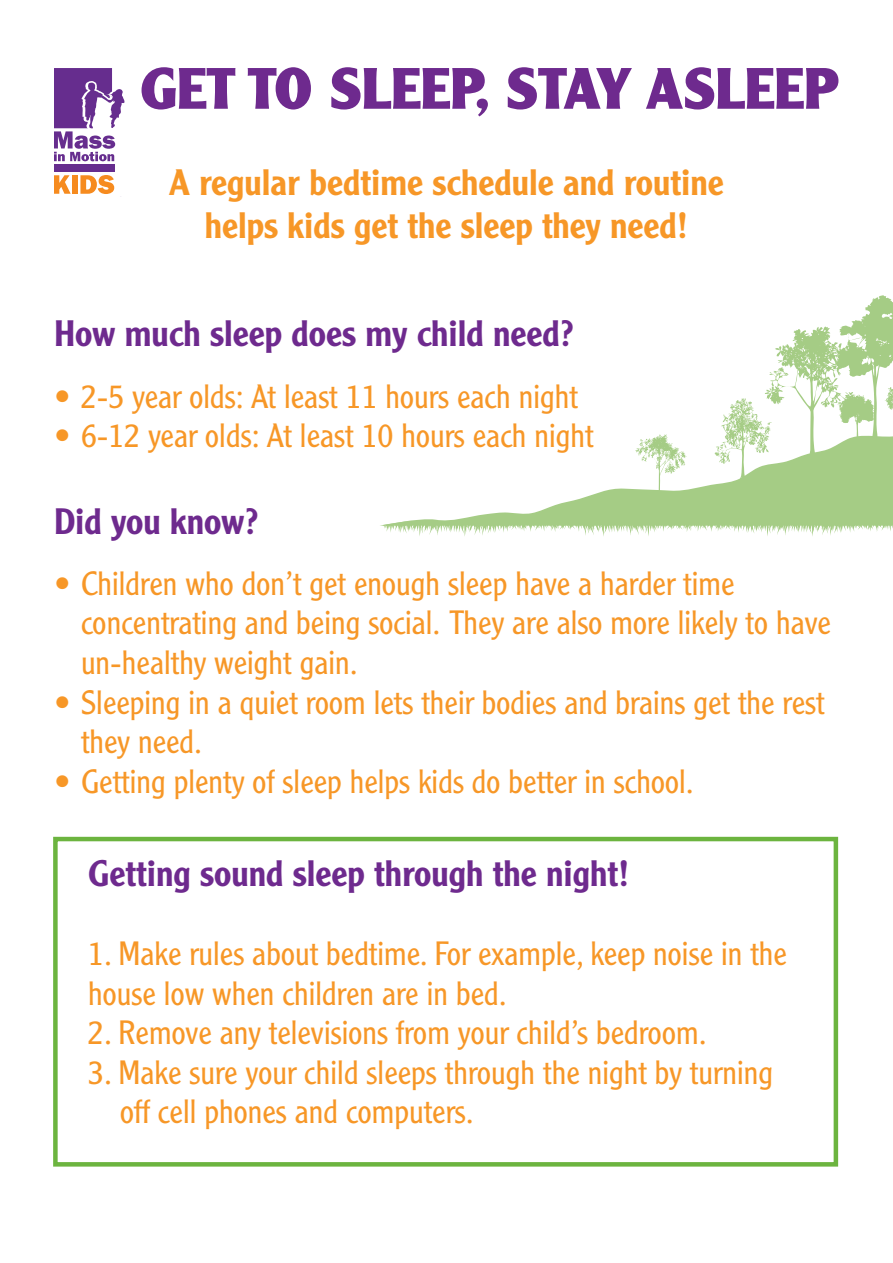
<style>
.page{position:relative;width:893px;height:1263px;background:#fff}
.page>*{position:absolute;margin:0;border:0;box-sizing:border-box;transform-origin:0 0}
.t1{font:900 57px "Clearface Gothic LT Std";color:#6e2a8e}
.t2{font:500 36px "Clearface Gothic LT Std";color:#6e2a8e}
.t3{font:500 36px "Clearface Gothic LT Std";color:#f79727}
.t4{font:300 33px/39.6px "Clearface Gothic LT Std";color:#f79727}
</style>
<div class="page">
<svg style="left:384px;top:526px;width:509px;height:10px"></svg>
<svg style="left:380px;top:295px;width:513px;height:231px"></svg>
<div style="left:53px;top:837px;width:785px;height:329px;border:4px solid #6cb43f"></div>
<div style="left:54px;top:164px;width:60px;height:8px;background:#662d8e"></div>
<svg style="left:54px;top:175px;width:17px;height:19px"></svg>
<div style="left:72px;top:175px;width:6px;height:19px;background:#f68b1f"></div>
<svg style="left:80px;top:175px;width:34px;height:19px"></svg>
<svg style="left:54px;top:68px;width:71px;height:93px"></svg>
<p class="t1" style="left:140px;top:53px;width:700px">GET TO SLEEP, STAY ASLEEP</p>
<p class="t3" style="left:169px;top:160px;width:556px">A regular bedtime schedule and routine</p>
<p class="t3" style="left:205px;top:203px;width:485px">helps kids get the sleep they need!</p>
<p class="t2" style="left:54px;top:311px;width:521px">How much sleep does my child need?</p>
<p class="t4" style="left:54px;top:376px;width:525px">• 2-5 year olds: At least 11 hours each night</p>
<p class="t4" style="left:54px;top:416px;width:541px">• 6-12 year olds: At least 10 hours each night</p>
<p class="t2" style="left:54px;top:498px;width:206px">Did you know?</p>
<p class="t4" style="left:81px;top:563px;width:751px;text-indent:-27px">• Children who don’t get enough sleep have a harder time concentrating and being social. They are also more likely to have un-healthy weight gain.</p>
<p class="t4" style="left:81px;top:682px;width:745px;text-indent:-27px">• Sleeping in a quiet room lets their bodies and brains get the rest they need.</p>
<p class="t4" style="left:54px;top:761px;width:641px">• Getting plenty of sleep helps kids do better in school.</p>
<p class="t2" style="left:88px;top:851px;width:543px">Getting sound sleep through the night!</p>
<p class="t4" style="left:88px;top:933px;width:700px">1. Make rules about bedtime. For example, keep noise in the house low when children are in bed.</p>
<p class="t4" style="left:88px;top:1013px;width:620px">2. Remove any televisions from your child’s bedroom.</p>
<p class="t4" style="left:120px;top:1052px;width:654px;text-indent:-32px">3. Make sure your child sleeps through the night by turning off cell phones and computers.</p>
</div>
